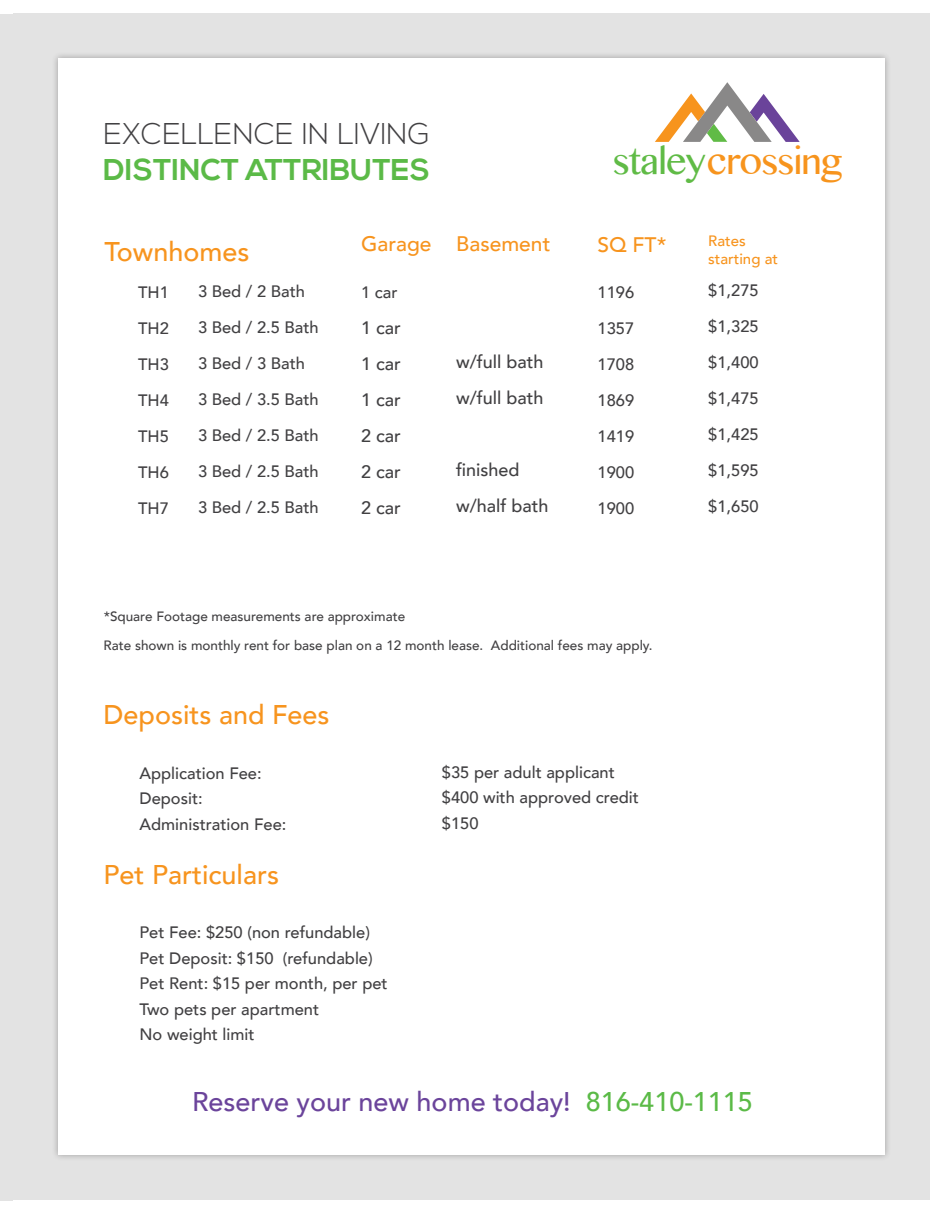
<style>
.page{position:relative;width:945px;height:1215px;background:#fff}
.page>*{position:absolute;margin:0;border:0;box-sizing:border-box;transform-origin:0 0}
.t1{font:36.15px "Lao MN";letter-spacing:-.025em;color:#f7941d}
.t2{font:300 30px "Nexa";color:#414042}
.t3{font:700 30px "Nexa";color:#5bba47}
.t4{font:500 27px "Avenir";color:#f7941e}
.t5{font:500 27px "Avenir";color:#6b449b}
.t6{font:500 21px "Avenir";color:#f7941e}
.t7{font:500 18px "Avenir";color:#414042}
.t8{font:500 16.5px "Avenir";color:#414042}
.t9{font:500 15px/18px "Avenir";color:#f7941e}
.t10{font:500 13.5px "Avenir";color:#414042}
.s1{color:#60bb46}
.s2{color:#5bba47}
</style>
<div class="page">
<div style="left:0;top:14px;width:13px;height:1187px;background:#e3e3e3"></div>
<div style="left:14px;top:14px;width:916px;height:1186px;background:#e3e3e3"></div>
<div style="left:52px;top:52px;width:839px;height:1109px;background:#231f20;opacity:.33"></div>
<div style="left:58px;top:58px;width:827px;height:1097px;background:#fff"></div>
<svg style="left:655px;top:82px;width:145px;height:60px"></svg>
<p class="t2" style="left:104px;top:116px;width:328px">EXCELLENCE IN LIVING</p>
<p class="t3" style="left:104px;top:152px;width:328px">DISTINCT ATTRIBUTES</p>
<p class="t4" style="left:104px;top:229px;width:147px">Townhomes</p>
<p class="t8" style="left:138px;top:278px;width:32px">TH1</p>
<p class="t8" style="left:138px;top:314px;width:32px">TH2</p>
<p class="t8" style="left:138px;top:350px;width:32px">TH3</p>
<p class="t8" style="left:138px;top:386px;width:32px">TH4</p>
<p class="t8" style="left:138px;top:422px;width:32px">TH5</p>
<p class="t8" style="left:138px;top:458px;width:32px">TH6</p>
<p class="t8" style="left:138px;top:494px;width:32px">TH7</p>
<p class="t8" style="left:198px;top:277px;width:109px">3 Bed / 2 Bath</p>
<p class="t8" style="left:198px;top:313px;width:122px">3 Bed / 2.5 Bath</p>
<p class="t8" style="left:198px;top:349px;width:109px">3 Bed / 3 Bath</p>
<p class="t8" style="left:198px;top:385px;width:122px">3 Bed / 3.5 Bath</p>
<p class="t8" style="left:198px;top:421px;width:122px">3 Bed / 2.5 Bath</p>
<p class="t8" style="left:198px;top:457px;width:122px">3 Bed / 2.5 Bath</p>
<p class="t8" style="left:198px;top:493px;width:122px">3 Bed / 2.5 Bath</p>
<p class="t6" style="left:361px;top:225px;width:72px">Garage</p>
<p class="t8" style="left:361px;top:278px;width:38px">1 car</p>
<p class="t7" style="left:361px;top:312px;width:41px">1 car</p>
<p class="t7" style="left:361px;top:348px;width:41px">1 car</p>
<p class="t7" style="left:361px;top:384px;width:41px">1 car</p>
<p class="t7" style="left:361px;top:420px;width:41px">2 car</p>
<p class="t7" style="left:361px;top:456px;width:41px">2 car</p>
<p class="t7" style="left:361px;top:492px;width:41px">2 car</p>
<p class="t6" style="left:456px;top:225px;width:96px">Basement</p>
<p class="t7" style="left:456px;top:347px;width:89px">w/full bath</p>
<p class="t7" style="left:456px;top:383px;width:89px">w/full bath</p>
<p class="t7" style="left:456px;top:455px;width:65px">finished</p>
<p class="t7" style="left:456px;top:491px;width:94px">w/half bath</p>
<h1 class="t1" style="left:613px;top:137px;width:232px"><span class="s1">staley</span>crossing</h1>
<p class="t6" style="left:598px;top:226px;width:70px">SQ FT*</p>
<p class="t9" style="left:708px;top:231px;width:71px">Rates starting at</p>
<p class="t8" style="left:708px;top:276px;width:52px">$1,275</p>
<p class="t8" style="left:708px;top:312px;width:52px">$1,325</p>
<p class="t8" style="left:708px;top:348px;width:52px">$1,400</p>
<p class="t8" style="left:708px;top:384px;width:52px">$1,475</p>
<p class="t8" style="left:708px;top:420px;width:52px">$1,425</p>
<p class="t8" style="left:708px;top:456px;width:52px">$1,595</p>
<p class="t8" style="left:708px;top:492px;width:52px">$1,650</p>
<p class="t8" style="left:598px;top:278px;width:38px">1196</p>
<p class="t8" style="left:598px;top:314px;width:38px">1357</p>
<p class="t8" style="left:598px;top:350px;width:38px">1708</p>
<p class="t8" style="left:598px;top:386px;width:38px">1869</p>
<p class="t8" style="left:598px;top:422px;width:38px">1419</p>
<p class="t8" style="left:598px;top:458px;width:38px">1900</p>
<p class="t8" style="left:598px;top:494px;width:38px">1900</p>
<p class="t10" style="left:104px;top:605px;width:303px">*Square Footage measurements are approximate</p>
<p class="t10" style="left:104px;top:634px;width:550px">Rate shown is monthly rent for base plan on a 12 month lease. Additional fees may apply.</p>
<p class="t4" style="left:104px;top:691px;width:228px">Deposits and Fees</p>
<p class="t8" style="left:140px;top:758px;width:124px">Application Fee:</p>
<p class="t8" style="left:140px;top:784px;width:65px">Deposit:</p>
<p class="t8" style="left:140px;top:809px;width:148px">Administration Fee:</p>
<p class="t4" style="left:104px;top:851px;width:177px">Pet Particulars</p>
<p class="t8" style="left:140px;top:918px;width:232px">Pet Fee: $250 (non refundable)</p>
<p class="t8" style="left:140px;top:944px;width:235px">Pet Deposit: $150 (refundable)</p>
<p class="t8" style="left:140px;top:969px;width:250px">Pet Rent: $15 per month, per pet</p>
<p class="t8" style="left:140px;top:995px;width:181px">Two pets per apartment</p>
<p class="t8" style="left:140px;top:1020px;width:117px">No weight limit</p>
<p class="t8" style="left:442px;top:758px;width:174px">$35 per adult applicant</p>
<p class="t8" style="left:442px;top:783px;width:199px">$400 with approved credit</p>
<p class="t8" style="left:442px;top:809px;width:38px">$150</p>
<p class="t5" style="left:192px;top:1078px;width:562px">Reserve your new home today! <span class="s2">816-410-1115</span></p>
</div>
